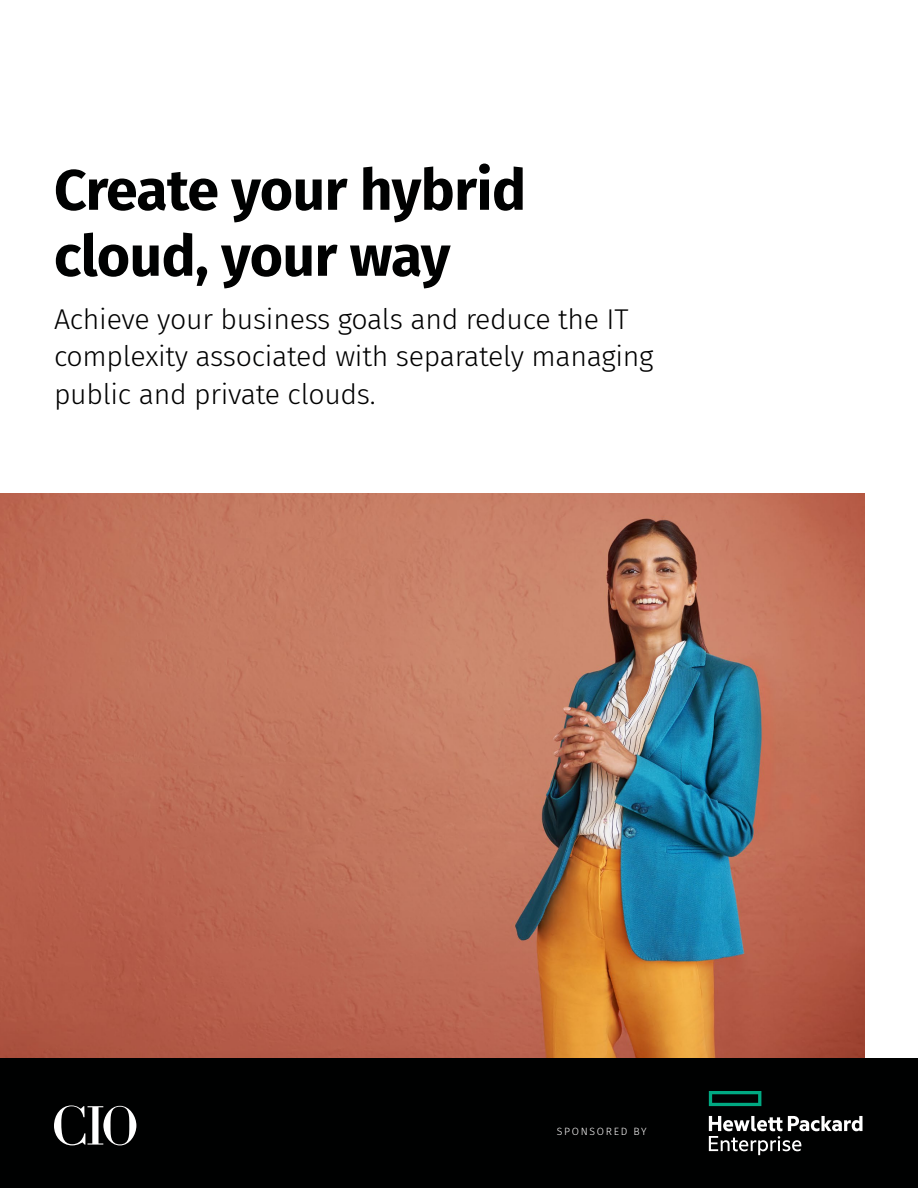
<style>
.page{position:relative;width:918px;height:1188px;background:#fff}
.page>*{position:absolute;margin:0;border:0;box-sizing:border-box;transform-origin:0 0}
.t1{font:700 57px/66px "Fira Sans";letter-spacing:-.01em;color:#000101}
.t2{font:300 28.5px/37.5px "Fira Sans";letter-spacing:-.01em;color:#000101}
.t3{font:300 10.5px "Fira Sans";letter-spacing:.16em;color:#fff}
</style>
<div class="page">
<img style="left:0;top:494px;width:864px;height:564px">
<div style="left:0;top:1058px;width:918px;height:130px;background:#000101"></div>
<svg style="left:709px;top:1091px;width:52px;height:15px"></svg>
<svg style="left:709px;top:1116px;width:153px;height:39px"></svg>
<svg style="left:54px;top:1105px;width:82px;height:40px"></svg>
<p class="t1" style="left:54px;top:153px;width:474px">Create your hybrid cloud, your way</p>
<p class="t2" style="left:54px;top:300px;width:601px">Achieve your business goals and reduce the IT complexity associated with separately managing public and private clouds.</p>
<p class="t3" style="left:557px;top:1124px;width:91px">SPONSORED BY</p>
</div>
